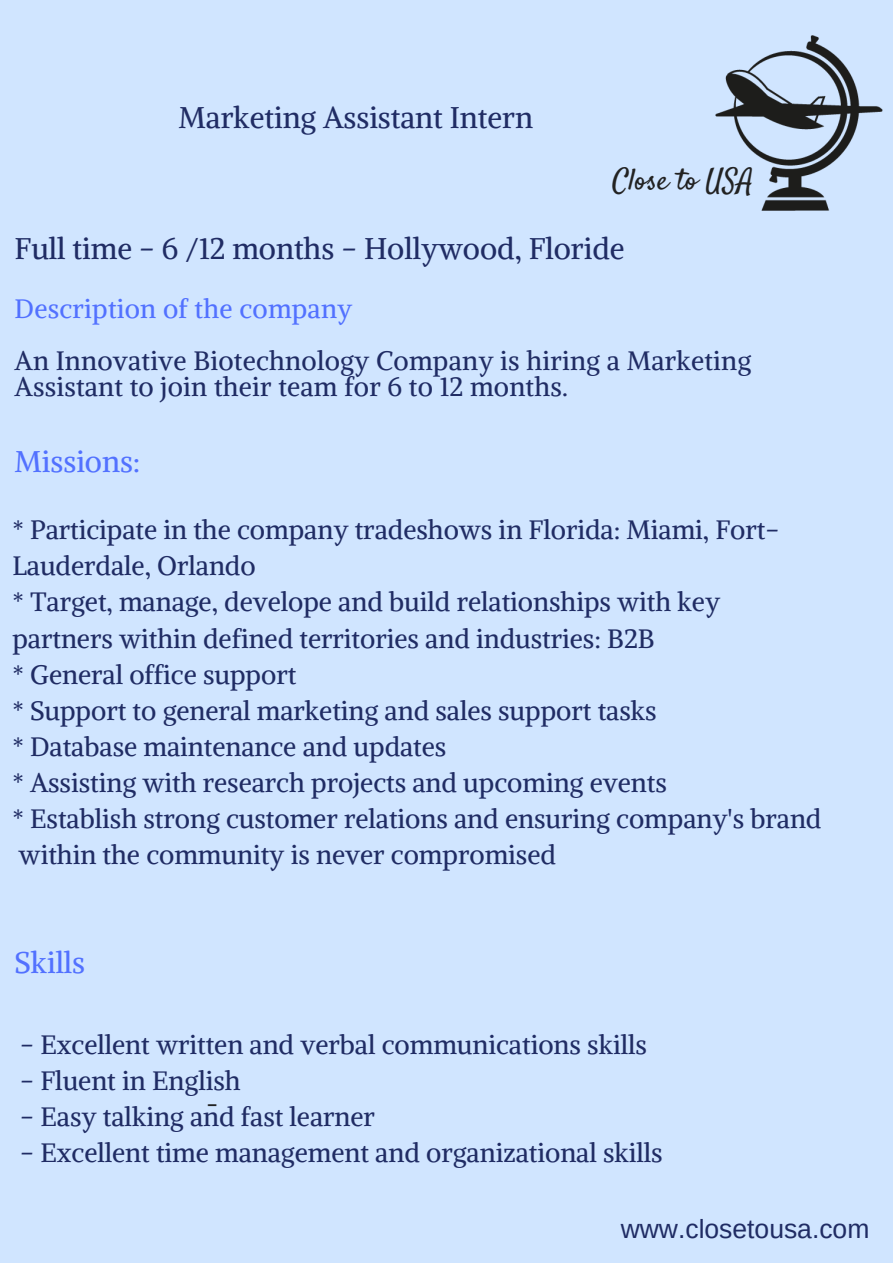
<style>
.page{position:relative;width:893px;height:1263px;background:#d0e5ff}
.page>*{position:absolute;margin:0;border:0;box-sizing:border-box;transform-origin:0 0}
.t1{font:29.85px "Alike";color:#202c64}
.t2{font:29.85px "Alike";color:#5271ff}
.t3{font:29.85px "Satisfy";color:#222}
.t4{font:29.85px "Trocchi";color:#222}
.t5{font:26.55px/36px "Alike";color:#202c64}
.t6{font:26.55px "Alike";letter-spacing:.01em;color:#5271ff}
.t7{font:26.55px "Arimo";color:#202c64}
</style>
<div class="page">
<img style="left:715px;top:35px;width:168px;height:176px">
<p class="t1" style="left:179px;top:99px;width:356px">Marketing Assistant Intern</p>
<p class="t3" style="left:612px;top:161px;width:143px">Close to USA</p>
<p class="t1" style="left:15px;top:230px;width:611px">Full time - 6 /12 months - Hollywood, Floride</p>
<p class="t6" style="left:15px;top:292px;width:339px">Description of the company</p>
<p class="t5" style="left:15px;top:348px;width:738px;line-height:26px">An Innovative Biotechnology Company is hiring a Marketing<br>Assistant to join their team for 6 to 12 months.</p>
<p class="t2" style="left:15px;top:442px;width:127px">Missions:</p>
<p class="t5" style="left:12px;top:512px;width:811px">* Participate in the company tradeshows in Florida: Miami, Fort-Lauderdale, Orlando<br>* Target, manage, develope and build relationships with key partners within defined territories and industries: B2B<br>* General office support<br>* Support to general marketing and sales support tasks<br>* Database maintenance and updates<br>* Assisting with research projects and upcoming events<br>* Establish strong customer relations and ensuring company's brand within the community is never compromised</p>
<p class="t2" style="left:15px;top:943px;width:72px">Skills</p>
<p class="t5" style="left:20px;top:1026px;width:628px">- Excellent written and verbal communications skills</p>
<p class="t5" style="left:20px;top:1062px;width:222px">- Fluent in English</p>
<p class="t5" style="left:20px;top:1098px;width:356px">- Easy talking and fast learner</p>
<p class="t5" style="left:20px;top:1134px;width:644px">- Excellent time management and organizational skills</p>
<p class="t4" style="left:206px;top:1083px;width:14px">-</p>
<p class="t7" style="left:621px;top:1213px;width:250px">www.closetousa.com</p>
</div>
